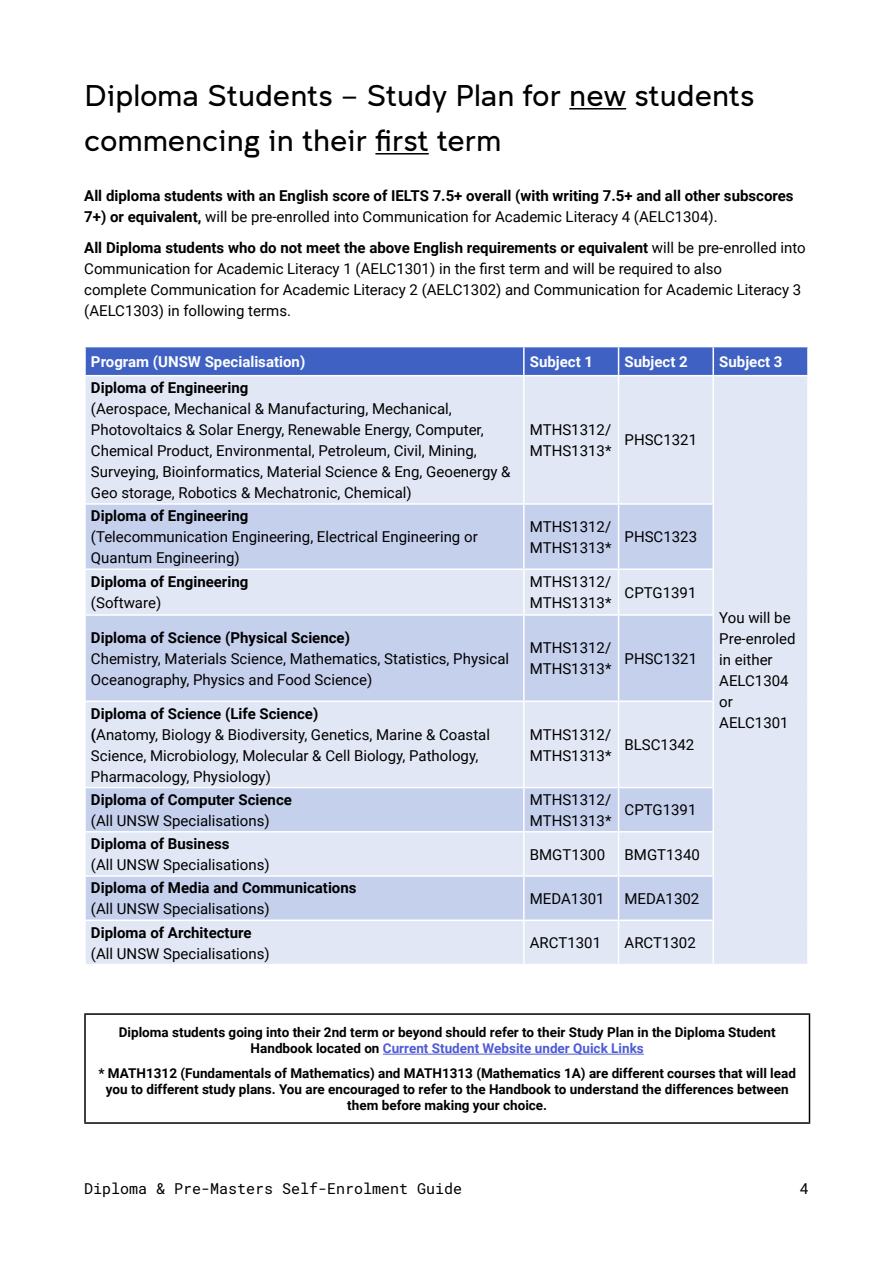
<style>
.page{position:relative;width:893px;height:1263px;background:#fff}
.page>*{position:absolute;margin:0;border:0;box-sizing:border-box;transform-origin:0 0}
.t1{font:300 30px/45px "Clancy";color:#000}
.t2{font:15px/21px "Roboto";color:#000}
.t3{font:700 15px/21px "Roboto";color:#000}
.t4{font:700 15px "Roboto";color:#fff}
.t5{font:15px "Roboto Mono";color:#000}
.t6{font:700 13.5px/16.2px "Roboto";color:#000;text-align:center}
.s1{font-weight:400}
.s2{font-weight:700}
.s3{color:#4f5cd6}
</style>
<div class="page">
<hr style="left:569px;top:108px;width:57px;height:2px;background:#000">
<hr style="left:375px;top:153px;width:54px;height:1px;background:#000">
<div style="left:86px;top:376px;width:721px;height:588px;background:#e2e7f6"></div>
<svg style="left:86px;top:505px;width:626px;height:414px;background:#d1d9f0"></svg>
<svg style="left:85px;top:347px;width:722px;height:28px;background:#4264c5"></svg>
<hr style="left:712px;top:347px;width:2px;height:28px;background:#fff">
<hr style="left:523px;top:376px;width:2px;height:127px;background:#fff">
<hr style="left:618px;top:376px;width:1px;height:127px;background:#fff">
<hr style="left:712px;top:376px;width:2px;height:127px;background:#fff">
<hr style="left:84px;top:503px;width:440px;height:2px;background:#fff">
<hr style="left:524px;top:503px;width:95px;height:2px;background:#fff">
<hr style="left:523px;top:505px;width:2px;height:63px;background:#fff">
<hr style="left:619px;top:503px;width:95px;height:2px;background:#fff">
<hr style="left:618px;top:505px;width:1px;height:63px;background:#fff">
<hr style="left:712px;top:505px;width:2px;height:63px;background:#fff">
<hr style="left:84px;top:568px;width:440px;height:2px;background:#fff">
<hr style="left:524px;top:568px;width:95px;height:2px;background:#fff">
<hr style="left:523px;top:570px;width:2px;height:44px;background:#fff">
<hr style="left:619px;top:568px;width:95px;height:2px;background:#fff">
<hr style="left:618px;top:570px;width:1px;height:44px;background:#fff">
<hr style="left:712px;top:570px;width:2px;height:44px;background:#fff">
<hr style="left:84px;top:614px;width:440px;height:2px;background:#fff">
<hr style="left:524px;top:614px;width:95px;height:2px;background:#fff">
<hr style="left:523px;top:616px;width:2px;height:84px;background:#fff">
<hr style="left:619px;top:614px;width:95px;height:2px;background:#fff">
<hr style="left:618px;top:616px;width:1px;height:84px;background:#fff">
<hr style="left:712px;top:616px;width:2px;height:84px;background:#fff">
<hr style="left:84px;top:700px;width:440px;height:2px;background:#fff">
<hr style="left:524px;top:700px;width:95px;height:2px;background:#fff">
<hr style="left:523px;top:702px;width:2px;height:85px;background:#fff">
<hr style="left:619px;top:700px;width:95px;height:2px;background:#fff">
<hr style="left:618px;top:702px;width:1px;height:85px;background:#fff">
<hr style="left:712px;top:702px;width:2px;height:85px;background:#fff">
<hr style="left:84px;top:787px;width:440px;height:1px;background:#fff">
<hr style="left:524px;top:787px;width:95px;height:1px;background:#fff">
<hr style="left:523px;top:788px;width:2px;height:43px;background:#fff">
<hr style="left:619px;top:787px;width:95px;height:1px;background:#fff">
<hr style="left:618px;top:788px;width:1px;height:43px;background:#fff">
<hr style="left:712px;top:788px;width:2px;height:43px;background:#fff">
<hr style="left:84px;top:831px;width:440px;height:1px;background:#fff">
<hr style="left:524px;top:831px;width:95px;height:1px;background:#fff">
<hr style="left:523px;top:832px;width:2px;height:43px;background:#fff">
<hr style="left:619px;top:831px;width:95px;height:1px;background:#fff">
<hr style="left:618px;top:832px;width:1px;height:43px;background:#fff">
<hr style="left:712px;top:832px;width:2px;height:43px;background:#fff">
<hr style="left:84px;top:875px;width:440px;height:2px;background:#fff">
<hr style="left:524px;top:875px;width:95px;height:2px;background:#fff">
<hr style="left:523px;top:877px;width:2px;height:42px;background:#fff">
<hr style="left:619px;top:875px;width:95px;height:2px;background:#fff">
<hr style="left:618px;top:877px;width:1px;height:42px;background:#fff">
<hr style="left:712px;top:877px;width:2px;height:42px;background:#fff">
<hr style="left:84px;top:919px;width:440px;height:2px;background:#fff">
<hr style="left:524px;top:919px;width:95px;height:2px;background:#fff">
<hr style="left:523px;top:921px;width:2px;height:43px;background:#fff">
<hr style="left:619px;top:919px;width:95px;height:2px;background:#fff">
<hr style="left:618px;top:921px;width:1px;height:43px;background:#fff">
<hr style="left:712px;top:921px;width:2px;height:43px;background:#fff">
<hr style="left:84px;top:1013px;width:726px;height:2px;background:#000">
<hr style="left:84px;top:1015px;width:2px;height:107px;background:#000">
<hr style="left:809px;top:1015px;width:1px;height:107px;background:#000">
<hr style="left:84px;top:1122px;width:726px;height:2px;background:#000">
<hr style="left:383px;top:1054px;width:261px;height:1px;background:#4f5cd6">
<h1 class="t1" style="left:84px;top:73px;width:672px">Diploma Students – Study Plan for new students commencing in their first term</h1>
<p class="t3" style="left:84px;top:184px;width:711px">All diploma students with an English score of IELTS 7.5+ overall (with writing 7.5+ and all other subscores<br>7+) or equivalent, <span class="s1">will be pre-enrolled into Communication for Academic Literacy 4 (AELC1304).</span></p>
<p class="t2" style="left:84px;top:237px;width:723px"><span class="s2">All Diploma students who do not meet the above English requirements or equivalent</span> will be pre-enrolled into Communication for Academic Literacy 1 (AELC1301) in the first term and will be required to also<br>complete Communication for Academic Literacy 2 (AELC1302) and Communication for Academic Literacy 3 (AELC1303) in following terms.</p>
<p class="t4" style="left:91px;top:351px;width:216px">Program (UNSW Specialisation)</p>
<p class="t4" style="left:530px;top:351px;width:65px">Subject 1</p>
<p class="t4" style="left:625px;top:351px;width:65px">Subject 2</p>
<p class="t4" style="left:719px;top:351px;width:65px">Subject 3</p>
<p class="t3" style="left:91px;top:377px;width:159px">Diploma of Engineering</p>
<p class="t2" style="left:91px;top:398px;width:421px">(Aerospace, Mechanical &amp; Manufacturing, Mechanical, Photovoltaics &amp; Solar Energy, Renewable Energy, Computer, Chemical Product, Environmental, Petroleum, Civil, Mining, Surveying, Bioinformatics, Material Science &amp; Eng, Geoenergy &amp; Geo storage, Robotics &amp; Mechatronic, Chemical)</p>
<p class="t2" style="left:530px;top:419px;width:83px">MTHS1312/<br>MTHS1313*</p>
<p class="t2" style="left:625px;top:429px;width:74px">PHSC1321</p>
<p class="t3" style="left:91px;top:505px;width:159px">Diploma of Engineering</p>
<p class="t2" style="left:91px;top:526px;width:388px">(Telecommunication Engineering, Electrical Engineering or<br>Quantum Engineering)</p>
<p class="t2" style="left:530px;top:515px;width:83px">MTHS1312/<br>MTHS1313*</p>
<p class="t2" style="left:625px;top:526px;width:74px">PHSC1323</p>
<p class="t3" style="left:91px;top:571px;width:159px">Diploma of Engineering</p>
<p class="t2" style="left:91px;top:592px;width:72px">(Software)</p>
<p class="t2" style="left:530px;top:571px;width:83px">MTHS1312/<br>MTHS1313*</p>
<p class="t2" style="left:625px;top:581px;width:73px">CPTG1391</p>
<p class="t3" style="left:91px;top:626px;width:261px">Diploma of Science (Physical Science)</p>
<p class="t2" style="left:91px;top:647px;width:420px">Chemistry, Materials Science, Mathematics, Statistics, Physical<br>Oceanography, Physics and Food Science)</p>
<p class="t2" style="left:530px;top:637px;width:83px">MTHS1312/<br>MTHS1313*</p>
<p class="t2" style="left:625px;top:647px;width:74px">PHSC1321</p>
<p class="t2" style="left:91px;top:702px;width:401px"><span class="s2">Diploma of Science (Life Science)<br>(</span>Anatomy, Biology &amp; Biodiversity, Genetics, Marine &amp; Coastal Science, Microbiology, Molecular &amp; Cell Biology, Pathology, Pharmacology, Physiology)</p>
<p class="t2" style="left:530px;top:723px;width:83px">MTHS1312/<br>MTHS1313*</p>
<p class="t2" style="left:625px;top:734px;width:71px">BLSC1342</p>
<p class="t3" style="left:91px;top:788px;width:202px">Diploma of Computer Science</p>
<p class="t2" style="left:91px;top:809px;width:180px">(All UNSW Specialisations)</p>
<p class="t3" style="left:91px;top:833px;width:140px">Diploma of Business</p>
<p class="t2" style="left:91px;top:854px;width:180px">(All UNSW Specialisations)</p>
<p class="t3" style="left:91px;top:877px;width:267px">Diploma of Media and Communications</p>
<p class="t2" style="left:91px;top:898px;width:180px">(All UNSW Specialisations)</p>
<p class="t3" style="left:91px;top:921px;width:162px">Diploma of Architecture</p>
<p class="t2" style="left:91px;top:942px;width:180px">(All UNSW Specialisations)</p>
<p class="t2" style="left:530px;top:788px;width:83px">MTHS1312/<br>MTHS1313*</p>
<p class="t2" style="left:625px;top:799px;width:73px">CPTG1391</p>
<p class="t2" style="left:530px;top:843px;width:77px">BMGT1300</p>
<p class="t2" style="left:625px;top:843px;width:77px">BMGT1340</p>
<p class="t2" style="left:530px;top:887px;width:76px">MEDA1301</p>
<p class="t2" style="left:625px;top:887px;width:76px">MEDA1302</p>
<p class="t2" style="left:530px;top:932px;width:73px">ARCT1301</p>
<p class="t2" style="left:625px;top:932px;width:73px">ARCT1302</p>
<p class="t2" style="left:719px;top:607px;width:78px">You will be<br>Pre-enroled in either<br>AELC1304 or<br>AELC1301</p>
<p class="t6" style="left:119px;top:1023px;width:658px">Diploma students going into their 2nd term or beyond should refer to their Study Plan in the Diploma Student<br>Handbook located on <span class="s3">Current Student Website under Quick Links</span></p>
<p class="t6" style="left:99px;top:1064px;width:699px">* MATH1312 (Fundamentals of Mathematics) and MATH1313 (Mathematics 1A) are different courses that will lead you to different study plans. You are encouraged to refer to the Handbook to understand the differences between them before making your choice.</p>
<p class="t5" style="left:84px;top:1178px;width:380px">Diploma &amp; Pre-Masters Self-Enrolment Guide</p>
<p class="t5" style="left:800px;top:1178px;width:10px">4</p>
</div>
